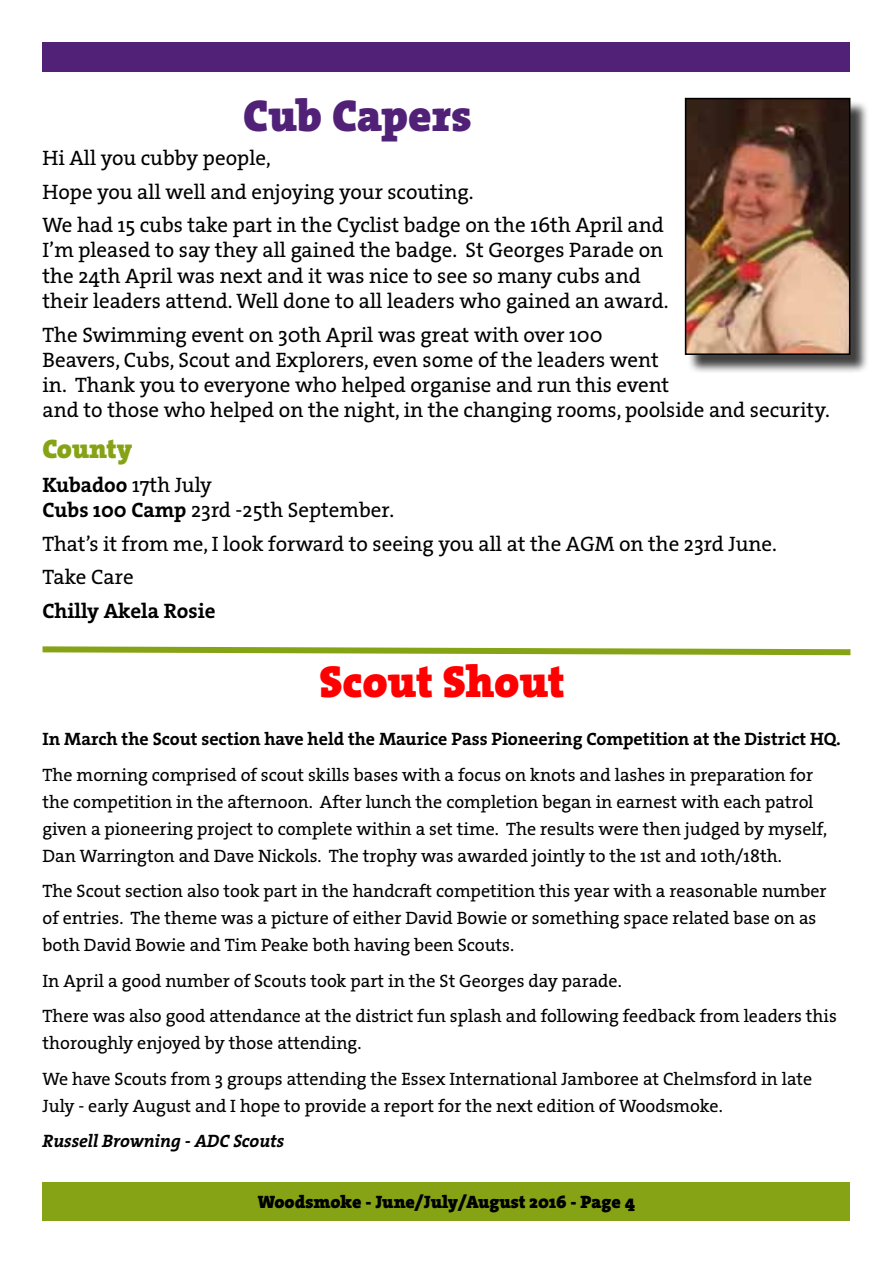
<style>
.page{position:relative;width:893px;height:1263px;background:#fff}
.page>*{position:absolute;margin:0;border:0;box-sizing:border-box;transform-origin:0 0}
.t1{font:45px "The Serif HP9 Blk";color:#f00}
.t2{font:45px "The Serif HP9 Blk";color:#512178}
.t3{font:27px "The Serif HP9 Blk";color:#86a315}
.t4{font:21px/25.2px "The Serif HP5 Plain";color:#000}
.t5{font:21px "The Serif HP7 Bld";color:#000}
.t6{font:18px/27px "The Serif HP5 Plain";color:#000}
.t7{font:18px "The Serif HP7 Bld";color:#000}
.t8{font:18px "The Serif HP9 Blk";color:#000}
.t9{font:18px "The Serif HP7 Bld IT";color:#000}
.s1{font-family:"The Serif HP7 Bld"}
</style>
<div class="page">
<div style="left:43px;top:1182px;width:807px;height:38px;background:#86a315"></div>
<div style="left:43px;top:43px;width:807px;height:29px;background:#512178"></div>
<div style="left:687px;top:100px;width:182px;height:274px;background:#000;opacity:.75"></div>
<img style="left:688px;top:101px;width:159px;height:251px">
<div style="left:685px;top:98px;width:165px;height:257px;border:2px solid #000"></div>
<svg style="left:42px;top:646px;width:809px;height:10px"></svg>
<h1 class="t2" style="left:243px;top:85px;width:230px">Cub Capers</h1>
<p class="t4" style="left:43px;top:141px;width:623px;line-height:33.8px">Hi All you cubby people,<br>Hope you all well and enjoying your scouting.<br>We had 15 cubs take part in the Cyclist badge on the 16th April and</p>
<p class="t4" style="left:43px;top:238px;width:628px">I’m pleased to say they all gained the badge. St Georges Parade on the 24th April was next and it was nice to see so many cubs and their leaders attend. Well done to all leaders who gained an award.</p>
<p class="t4" style="left:43px;top:322px;width:789px">The Swimming event on 30th April was great with over 100<br>Beavers, Cubs, Scout and Explorers, even some of the leaders went<br>in. Thank you to everyone who helped organise and run this event<br>and to those who helped on the night, in the changing rooms, poolside and security.</p>
<h2 class="t3" style="left:43px;top:430px;width:91px">County</h2>
<p class="t4" style="left:43px;top:472px;width:353px"><span class="s1">Kubadoo</span> 17th July<br><span class="s1">Cubs 100 Camp</span> 23rd -25th September.</p>
<p class="t4" style="left:43px;top:527px;width:736px;line-height:33.8px">That’s it from me, I look forward to seeing you all at the AGM on the 23rd June.<br>Take Care</p>
<p class="t5" style="left:43px;top:597px;width:175px">Chilly Akela Rosie</p>
<h1 class="t1" style="left:320px;top:651px;width:247px">Scout Shout</h1>
<p class="t7" style="left:43px;top:727px;width:800px">In March the Scout section have held the Maurice Pass Pioneering Competition at the District HQ.</p>
<p class="t6" style="left:43px;top:761px;width:786px">The morning comprised of scout skills bases with a focus on knots and lashes in preparation for the competition in the afternoon. After lunch the completion began in earnest with each patrol given a pioneering project to complete within a set time. The results were then judged by myself, Dan Warrington and Dave Nickols. The trophy was awarded jointly to the 1st and 10th/18th.</p>
<p class="t6" style="left:43px;top:878px;width:786px">The Scout section also took part in the handcraft competition this year with a reasonable number of entries. The theme was a picture of either David Bowie or something space related base on as both David Bowie and Tim Peake both having been Scouts.</p>
<p class="t6" style="left:43px;top:963px;width:796px;line-height:35.5px">In April a good number of Scouts took part in the St Georges day parade.<br>There was also good attendance at the district fun splash and following feedback from leaders this</p>
<p class="t6" style="left:43px;top:1025px;width:771px;line-height:35.5px">thoroughly enjoyed by those attending.<br>We have Scouts from 3 groups attending the Essex International Jamboree at Chelmsford in late</p>
<p class="t6" style="left:43px;top:1092px;width:682px">July - early August and I hope to provide a report for the next edition of Woodsmoke.</p>
<p class="t9" style="left:43px;top:1130px;width:243px">Russell Browning - ADC Scouts</p>
<p class="t8" style="left:258px;top:1189px;width:379px">Woodsmoke - June/July/August 2016 - Page 4</p>
</div>
